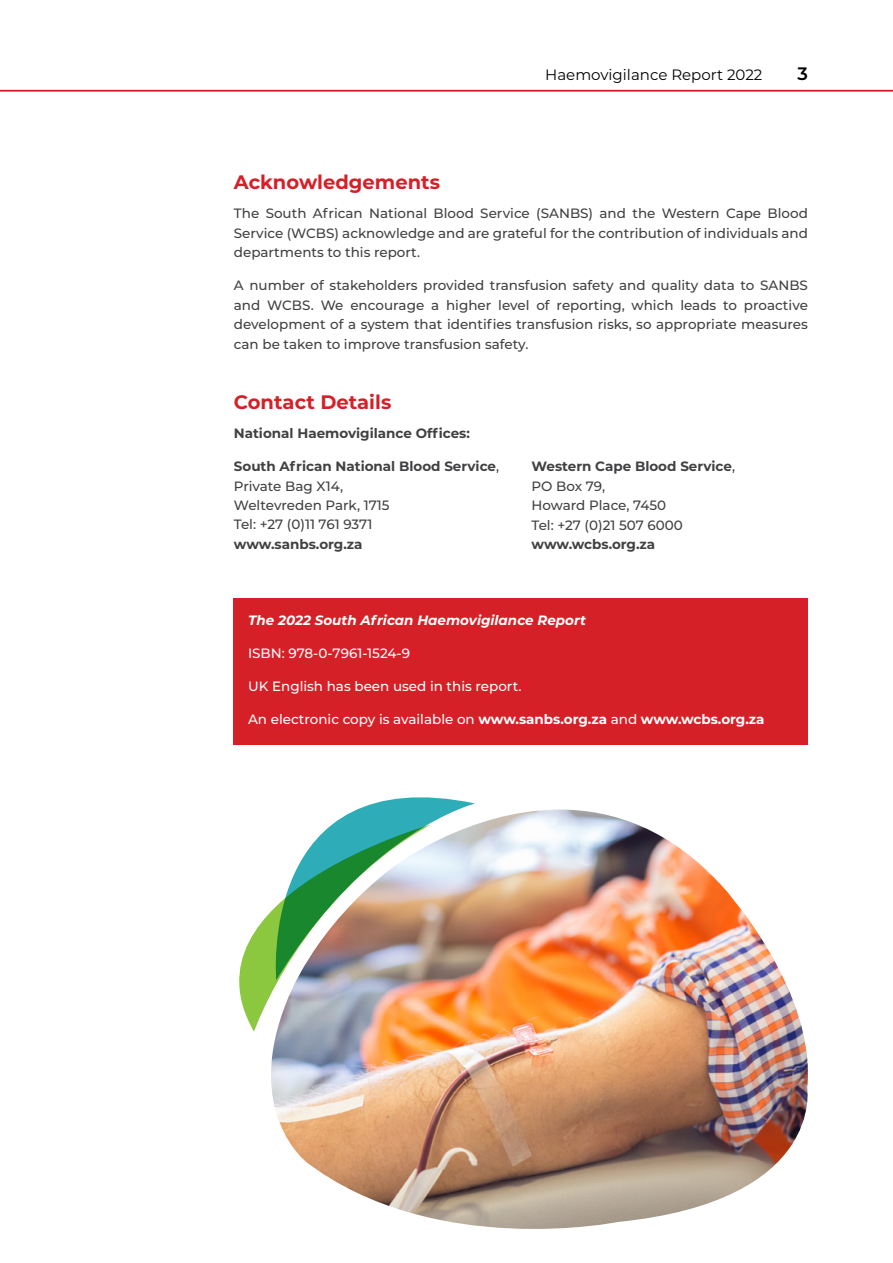
<style>
.page{position:relative;width:893px;height:1263px;background:#fff}
.page>*{position:absolute;margin:0;border:0;box-sizing:border-box;transform-origin:0 0}
.t1{font:700 19.5px "Montserrat";color:#d62027}
.t2{font:600 18px "Montserrat";color:#000}
.t3{font:15px "Montserrat";color:#000}
.t4{font:500 13.5px/19.5px "Montserrat";color:#414042;text-align:justify}
.t5{font:500 13.5px "Montserrat";color:#fff}
.t6{font:700 13.5px "Montserrat";color:#414042}
.t7{font:italic 700 13.5px "Montserrat";color:#fff}
.s1{font-weight:700}
</style>
<div class="page">
<img style="left:271px;top:809px;width:537px;height:420px">
<img style="left:239px;top:797px;width:236px;height:235px">
<div style="left:234px;top:598px;width:574px;height:146px;background:#d62027"></div>
<hr style="left:0;top:90px;width:893px;height:1px;background:#d62027">
<p class="t3" style="left:545px;top:64px;width:219px">Haemovigilance Report 2022</p>
<h2 class="t2" style="left:797px;top:61px;width:12px">3</h2>
<h1 class="t1" style="left:234px;top:168px;width:208px">Acknowledgements</h1>
<p class="t4" style="left:234px;top:203px;width:576px">The South African National Blood Service (SANBS) and the Western Cape Blood Service (WCBS) acknowledge and are grateful for the contribution of individuals and departments to this report.</p>
<p class="t4" style="left:234px;top:275px;width:576px">A number of stakeholders provided transfusion safety and quality data to SANBS and WCBS. We encourage a higher level of reporting, which leads to proactive development of a system that identifies transfusion risks, so appropriate measures can be taken to improve transfusion safety.</p>
<h1 class="t1" style="left:234px;top:388px;width:159px">Contact Details</h1>
<p class="t6" style="left:234px;top:423px;width:238px">National Haemovigilance Offices:</p>
<p class="t4" style="left:234px;top:456px;width:267px;text-align:left"><span class="s1">South African National Blood Service</span>,<br>Private Bag X14,<br>Weltevreden Park, 1715<br>Tel: +27 (0)11 761 9371</p>
<p class="t6" style="left:234px;top:534px;width:130px">www.sanbs.org.za</p>
<p class="t4" style="left:531px;top:456px;width:205px;text-align:left"><span class="s1">Western Cape Blood Service</span>,<br>PO Box 79,<br>Howard Place, 7450<br>Tel: +27 (0)21 507 6000</p>
<p class="t6" style="left:531px;top:534px;width:125px">www.wcbs.org.za</p>
<p class="t7" style="left:248px;top:611px;width:339px">The 2022 South African Haemovigilance Report</p>
<p class="t5" style="left:248px;top:644px;width:164px">ISBN: 978-0-7961-1524-9</p>
<p class="t5" style="left:248px;top:677px;width:275px">UK English has been used in this report.</p>
<p class="t5" style="left:248px;top:710px;width:518px">An electronic copy is available on <span class="s1">www.sanbs.org.za</span> and <span class="s1">www.wcbs.org.za</span></p>
</div>
